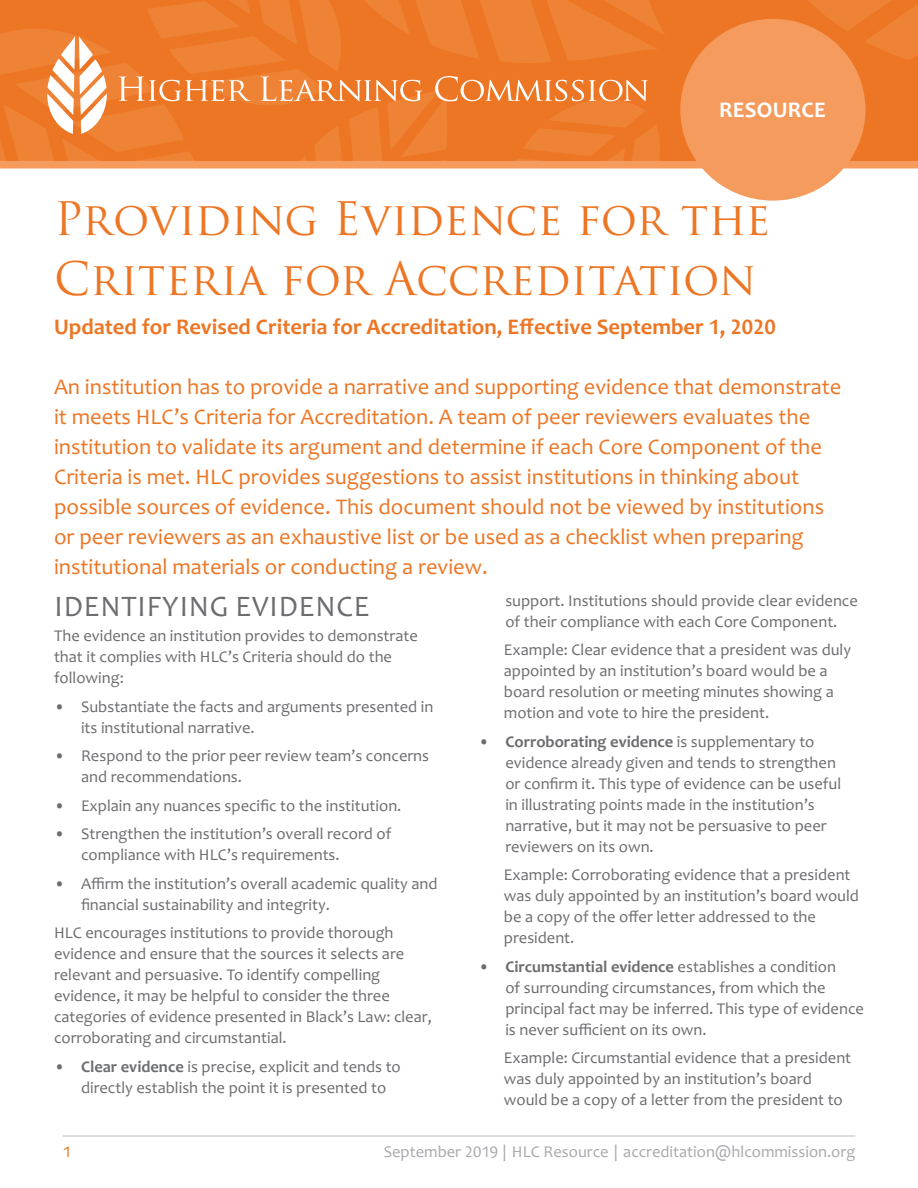
<style>
.page{position:relative;width:918px;height:1188px;background:#fff}
.page>*{position:absolute;margin:0;border:0;box-sizing:border-box;transform-origin:0 0}
.Header_1{font:45px "Trajan Pro";color:#ed7625}
.Header_2{font:30px "Candara";letter-spacing:.03em;color:#6c6d70}
.Intro_Paragraph{font:22.5px/30px "Candara";color:#ed7625}
.Intro_Paragraph-2{font:700 22.5px "Candara";color:#ed7625}
.t1{font:700 22.5px "Candara";letter-spacing:.01em;color:#fff}
.t2{font:16.5px/21px "Candara";color:#6c6d70}
.t3{font:16.5px "Candara";color:#a8a9ad}
.t4{font:16.5px "Candara";color:#ed7625}
.s1{font-weight:700}
</style>
<div class="page">
<div style="left:0;top:0;width:918px;height:164px;background:#ed7625"></div>
<svg style="left:809px;top:0;width:109px;height:60px"></svg>
<svg style="left:0;top:0;width:665px;height:161px"></svg>
<div style="left:680px;top:19px;width:186px;height:182px;background:#f49b5d;border-radius:50%"></div>
<div style="left:0;top:161px;width:918px;height:7px;background:#f49b5d"></div>
<hr style="left:63px;top:1136px;width:792px;height:1px;background:#bcbdc0">
<p class="t1" style="left:719px;top:95px;width:108px">RESOURCE</p>
<p class="Header_1" style="left:54px;top:191px;width:718px">Providing Evidence for the</p>
<p class="Header_1" style="left:54px;top:251px;width:703px">Criteria for Accreditation</p>
<p class="Intro_Paragraph-2" style="left:54px;top:313px;width:723px">Updated for Revised Criteria for Accreditation, Effective September 1, 2020</p>
<p class="Intro_Paragraph" style="left:54px;top:372px;width:789px">An institution has to provide a narrative and supporting evidence that demonstrate it meets HLC’s Criteria for Accreditation. A team of peer reviewers evaluates the institution to validate its argument and determine if each Core Component of the Criteria is met. HLC provides suggestions to assist institutions in thinking about possible sources of evidence. This document should not be viewed by institutions or peer reviewers as an exhaustive list or be used as a checklist when preparing institutional materials or conducting a review.</p>
<p class="Header_2" style="left:55px;top:587px;width:316px">IDENTIFYING EVIDENCE</p>
<p class="t2" style="left:54px;top:625px;width:365px">The evidence an institution provides to demonstrate that it complies with HLC’s Criteria should do the following:</p>
<p class="t2" style="left:81px;top:696px;width:354px;text-indent:-27px">• Substantiate the facts and arguments presented in its institutional narrative.</p>
<p class="t2" style="left:81px;top:745px;width:350px;text-indent:-27px">• Respond to the prior peer review team’s concerns and recommendations.</p>
<p class="t2" style="left:54px;top:795px;width:349px">• Explain any nuances specific to the institution.</p>
<p class="t2" style="left:81px;top:823px;width:312px;text-indent:-27px">• Strengthen the institution’s overall record of compliance with HLC’s requirements.</p>
<p class="t2" style="left:81px;top:873px;width:358px;text-indent:-27px">• Affirm the institution’s overall academic quality and financial sustainability and integrity.</p>
<p class="t2" style="left:54px;top:922px;width:379px">HLC encourages institutions to provide thorough evidence and ensure that the sources it selects are relevant and persuasive. To identify compelling evidence, it may be helpful to consider the three categories of evidence presented in Black’s Law: clear, corroborating and circumstantial.</p>
<p class="t2" style="left:81px;top:1056px;width:321px;text-indent:-27px"><span class="s1">• Clear evidence</span> is precise, explicit and tends to directly establish the point it is presented to</p>
<p class="t2" style="left:505px;top:590px;width:354px">support. Institutions should provide clear evidence of their compliance with each Core Component.</p>
<p class="t2" style="left:504px;top:639px;width:349px">Example: Clear evidence that a president was duly appointed by an institution’s board would be a board resolution or meeting minutes showing a motion and vote to hire the president.</p>
<p class="t2" style="left:505px;top:731px;width:337px;text-indent:-27px"><span class="s1">• Corroborating evidence</span> is supplementary to evidence already given and tends to strengthen or confirm it. This type of evidence can be useful in illustrating points made in the institution’s narrative, but it may not be persuasive to peer reviewers on its own.</p>
<p class="t2" style="left:504px;top:864px;width:357px">Example: Corroborating evidence that a president was duly appointed by an institution’s board would be a copy of the offer letter addressed to the president.</p>
<p class="t2" style="left:505px;top:956px;width:360px;text-indent:-27px"><span class="s1">• Circumstantial evidence</span> establishes a condition<br>of surrounding circumstances, from which the principal fact may be inferred. This type of evidence is never sufficient on its own.</p>
<p class="t2" style="left:504px;top:1047px;width:349px">Example: Circumstantial evidence that a president was duly appointed by an institution’s board would be a copy of a letter from the president to</p>
<p class="t4" style="left:63px;top:1141px;width:10px">1</p>
<p class="t3" style="left:384px;top:1141px;width:473px">September 2019 | HLC Resource | accreditation@hlcommission.org</p>
</div>
